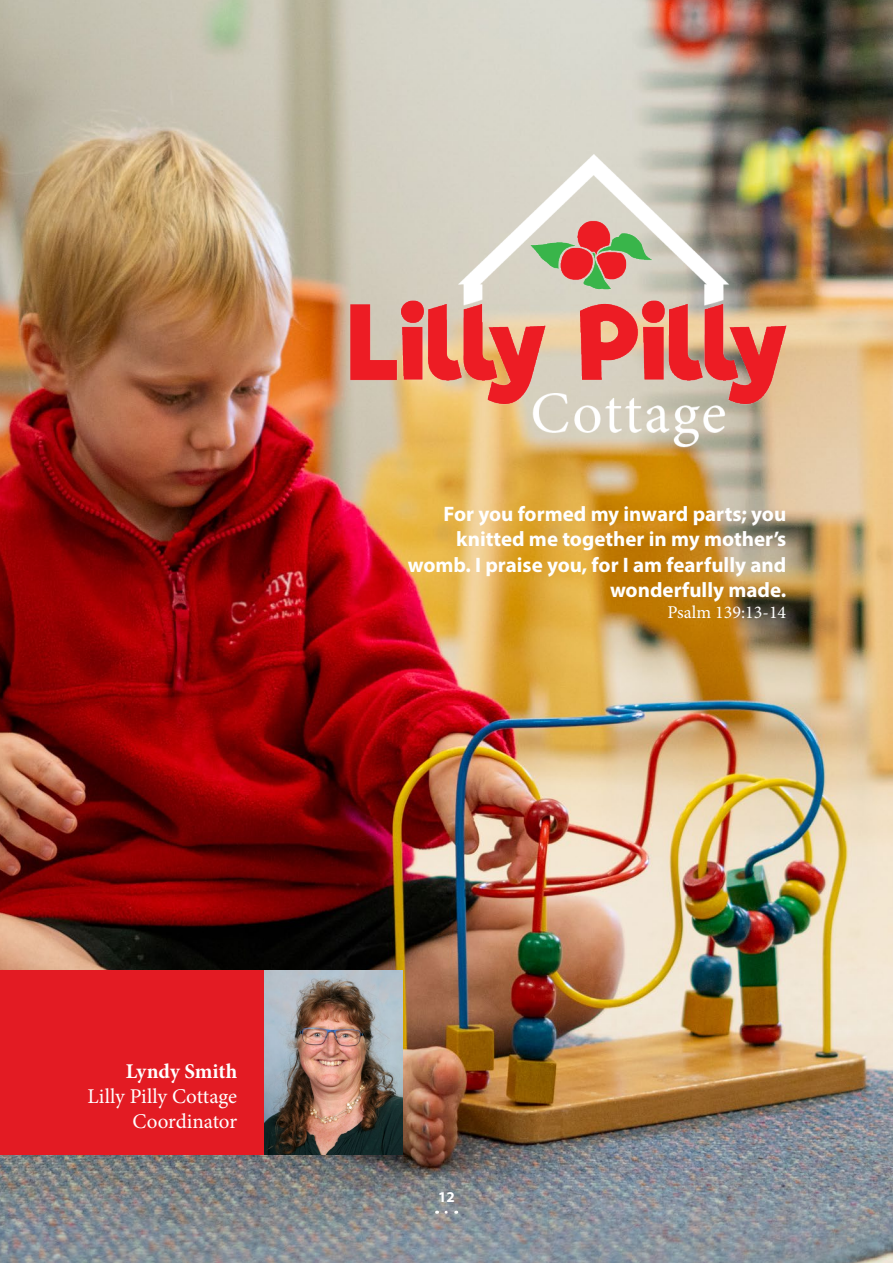
<style>
.page{position:relative;width:893px;height:1263px;background:#fff}
.page>*{position:absolute;margin:0;border:0;box-sizing:border-box;transform-origin:0 0}
.t1{font:700 21px/25.2px "Myriad Pro";color:#fff;text-align:right}
.t2{font:21px/25.2px "Minion Pro";letter-spacing:-.005em;color:#fff;text-align:right}
.t3{font:700 21px "Minion Pro";color:#fff}
.t4{font:18px "Minion Pro";color:#fff}
.t5{font:700 15px "Myriad Pro";color:#fff}
</style>
<div class="page">
<img style="left:0;top:0;width:893px;height:1263px">
<img style="left:351px;top:154px;width:435px;height:299px">
<img style="left:264px;top:970px;width:138px;height:185px">
<div style="left:0;top:970px;width:264px;height:185px;background:#e31b23"></div>
<svg style="left:437px;top:1211px;width:9px;height:3px"></svg>
<p class="t1" style="left:408px;top:501px;width:380px">For you formed my inward parts; you knitted me together in my mother’s womb. I praise you, for I am fearfully and wonderfully made.</p>
<p class="t4" style="left:668px;top:600px;width:120px">Psalm 139:13-14</p>
<p class="t3" style="left:126px;top:1056px;width:113px">Lyndy Smith</p>
<p class="t2" style="left:88px;top:1084px;width:151px">Lilly Pilly Cottage<br>Coordinator</p>
<p class="t5" style="left:438px;top:1187px;width:18px">12</p>
</div>
